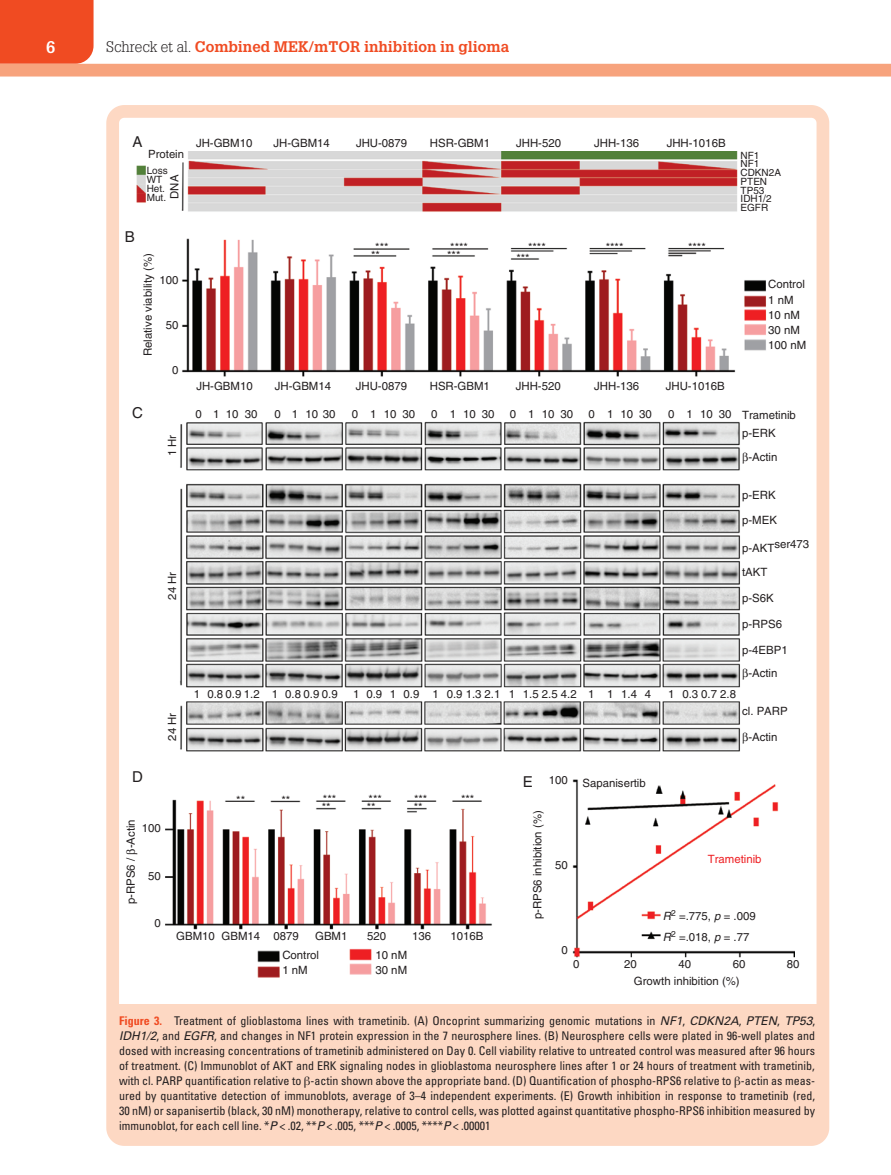
<style>
.page{position:relative;width:891px;height:1175px;background:#fff}
.page>*{position:absolute;margin:0;border:0;box-sizing:border-box;transform-origin:0 0}
.t1{font:700 16.5px "Glypha LT Std";color:#fff}
.t2{font:700 15px "Glypha LT Std";color:#f04b22}
.t3{font:15px "Helvetica";color:#231f20}
.t4{font:condensed 12px/15px "Univers LT Std";color:#231f20;text-align:justify}
.t5{font:11.4px/15px "Helvetica";color:#231f20}
.t6{font:11.4px "Helvetica";color:#ee1f23}
.t7{font:10.05px/8.7px "Helvetica";color:#231f20}
.s1{font-weight:300;color:#231f20}
.s2{font-style:italic}
.s3{font-weight:700;color:#f04b22}
.s4{font-style:italic;font-stretch:normal}
.s5{font-family:"Gandhari Unicode";font-stretch:normal}
</style>
<div class="page">
<div style="left:0;top:0;width:94px;height:64px;background:#f04b22"></div>
<div style="left:0;top:64px;width:891px;height:12px;background:#f7a37d"></div>
<div style="left:110px;top:1004px;width:716px;height:133px;background:#fdd8c3"></div>
<img style="left:136px;top:151px;width:658px;height:826px">
<div style="left:106px;top:105px;width:723px;height:1040px;border:13px solid #fdd8c3;border-radius:12px"></div>
<svg style="left:743px;top:453px;width:5px;height:11px"></svg>
<svg style="left:743px;top:668px;width:5px;height:12px"></svg>
<svg style="left:743px;top:732px;width:5px;height:11px"></svg>
<h1 class="t1" style="left:46px;top:37px;width:11px">6</h1>
<p class="t2" style="left:106px;top:37px;width:405px"><span class="s1">Schreck et al.</span> Combined MEK/mTOR inhibition in glioma</p>
<p class="t3" style="left:132px;top:133px;width:12px">A</p>
<p class="t5" style="left:148px;top:146px;width:37px">Protein</p>
<p class="t7" style="left:147px;top:161px;width:23px;line-height:18.1px">Loss<br>Het.</p>
<p class="t7" style="left:147px;top:193px;width:21px">Mut.</p>
<p class="t5" style="left:167px;top:199px;width:26px;rotate:-90deg">DNA</p>
<p class="t7" style="left:147px;top:175px;width:17px">WT</p>
<p class="t3" style="left:125px;top:228px;width:12px">B</p>
<p class="t5" style="left:140px;top:356px;width:104px;rotate:-90deg">Relative viability (%)</p>
<p class="t5" style="left:160px;top:272px;width:21px">100</p>
<p class="t5" style="left:166px;top:317px;width:14px">50</p>
<p class="t5" style="left:172px;top:363px;width:8px">0</p>
<p class="t3" style="left:132px;top:404px;width:12px">C</p>
<p class="t5" style="left:165px;top:456px;width:23px;rotate:-90deg">1 Hr</p>
<p class="t5" style="left:165px;top:599px;width:29px;rotate:-90deg">24 Hr</p>
<p class="t5" style="left:165px;top:740px;width:29px;rotate:-90deg">24 Hr</p>
<p class="t5" style="left:196px;top:135px;width:58px">JH-GBM10</p>
<p class="t5" style="left:274px;top:135px;width:58px">JH-GBM14</p>
<p class="t5" style="left:356px;top:135px;width:53px">JHU-0879</p>
<p class="t5" style="left:430px;top:135px;width:62px">HSR-GBM1</p>
<p class="t5" style="left:516px;top:135px;width:46px">JHH-520</p>
<p class="t5" style="left:594px;top:135px;width:46px">JHH-136</p>
<p class="t5" style="left:667px;top:135px;width:60px">JHH-1016B</p>
<p class="t5" style="left:375px;top:240px;width:15px">***</p>
<p class="t5" style="left:371px;top:247px;width:10px">**</p>
<p class="t5" style="left:450px;top:240px;width:19px">****</p>
<p class="t5" style="left:516px;top:242px;width:31px;line-height:10.5px;text-indent:12px">**** ***</p>
<p class="t5" style="left:447px;top:248px;width:15px">***</p>
<p class="t5" style="left:606px;top:239px;width:19px">****</p>
<p class="t5" style="left:688px;top:239px;width:19px">****</p>
<p class="t7" style="left:741px;top:151px;width:42px">NF1<br>NF1<br>CDKN2A<br>PTEN<br>TP53<br>IDH1/2<br>EGFR</p>
<p class="t5" style="left:768px;top:277px;width:38px">Control<br>1 nM</p>
<p class="t5" style="left:768px;top:307px;width:40px">10 nM<br>30 nM<br>100 nM</p>
<p class="t5" style="left:196px;top:378px;width:58px">JH-GBM10</p>
<p class="t5" style="left:275px;top:378px;width:58px">JH-GBM14</p>
<p class="t5" style="left:356px;top:378px;width:53px">JHU-0879</p>
<p class="t5" style="left:430px;top:378px;width:62px">HSR-GBM1</p>
<p class="t5" style="left:516px;top:378px;width:46px">JHH-520</p>
<p class="t5" style="left:594px;top:378px;width:46px">JHH-136</p>
<p class="t5" style="left:666px;top:378px;width:60px">JHU-1016B</p>
<p class="t5" style="left:196px;top:406px;width:44px">0 110</p>
<p class="t5" style="left:275px;top:406px;width:62px">0 1 1030</p>
<p class="t5" style="left:352px;top:406px;width:65px">0 11030</p>
<p class="t5" style="left:431px;top:406px;width:65px">0 11030</p>
<p class="t5" style="left:510px;top:406px;width:65px">0 11030</p>
<p class="t5" style="left:589px;top:406px;width:65px">0 11030</p>
<p class="t5" style="left:668px;top:406px;width:65px">0 11030</p>
<p class="t5" style="left:245px;top:406px;width:14px">30</p>
<p class="t5" style="left:742px;top:406px;width:55px;line-height:17.5px">Trametinib p-ERK</p>
<p class="t5" style="left:748px;top:450px;width:31px">-Actin</p>
<p class="t5" style="left:742px;top:487px;width:35px">p-ERK</p>
<p class="t5" style="left:742px;top:512px;width:36px">p-MEK</p>
<p class="t5" style="left:742px;top:536px;width:69px">p-AKTser473</p>
<p class="t5" style="left:742px;top:564px;width:27px">tAKT</p>
<p class="t5" style="left:742px;top:590px;width:33px">p-S6K</p>
<p class="t5" style="left:742px;top:616px;width:41px">p-RPS6</p>
<p class="t5" style="left:742px;top:642px;width:47px">p-4EBP1</p>
<p class="t5" style="left:748px;top:666px;width:31px">-Actin</p>
<p class="t5" style="left:742px;top:703px;width:47px">cl. PARP</p>
<p class="t5" style="left:748px;top:729px;width:31px">-Actin</p>
<p class="t5" style="left:194px;top:686px;width:86px">1 0.8 0.9 1.2 1</p>
<p class="t5" style="left:353px;top:686px;width:8px">1</p>
<p class="t5" style="left:285px;top:686px;width:54px">0.8 0.9 0.9</p>
<p class="t5" style="left:366px;top:686px;width:17px">0.9</p>
<p class="t5" style="left:404px;top:686px;width:8px">0</p>
<p class="t5" style="left:390px;top:686px;width:263px">1 .9 1 0.9 1.3 2.1 1 1.5 2.5 4.2 1 1 1.4 4</p>
<p class="t5" style="left:668px;top:686px;width:70px">1 0.3 0.7 2.8</p>
<p class="t3" style="left:132px;top:768px;width:12px">D</p>
<p class="t3" style="left:523px;top:773px;width:12px">E</p>
<p class="t5" style="left:236px;top:792px;width:10px">**</p>
<p class="t5" style="left:281px;top:792px;width:10px">**</p>
<p class="t5" style="left:323px;top:791px;width:15px">***</p>
<p class="t5" style="left:369px;top:791px;width:15px">***</p>
<p class="t5" style="left:414px;top:791px;width:15px">***</p>
<p class="t5" style="left:461px;top:791px;width:15px">***</p>
<p class="t5" style="left:322px;top:799px;width:10px">**</p>
<p class="t5" style="left:367px;top:799px;width:10px">**</p>
<p class="t5" style="left:414px;top:799px;width:10px">**</p>
<p class="t5" style="left:549px;top:772px;width:21px">100</p>
<p class="t5" style="left:582px;top:775px;width:65px">Sapanisertib</p>
<p class="t5" style="left:123px;top:904px;width:86px;rotate:-90deg">p-RPS6 / -Actin</p>
<p class="t5" style="left:142px;top:820px;width:21px">100</p>
<p class="t5" style="left:148px;top:868px;width:14px">50</p>
<p class="t5" style="left:154px;top:915px;width:8px">0</p>
<p class="t5" style="left:282px;top:926px;width:38px;line-height:18.8px;text-indent:-106px">GBM10 GBM14 0879<br>Control</p>
<p class="t5" style="left:282px;top:962px;width:27px">1 nM</p>
<p class="t5" style="left:315px;top:928px;width:34px">GBM1</p>
<p class="t5" style="left:367px;top:928px;width:21px">520</p>
<p class="t5" style="left:412px;top:928px;width:21px">136</p>
<p class="t5" style="left:451px;top:928px;width:34px">1016B</p>
<p class="t5" style="left:375px;top:947px;width:33px;line-height:15.5px">10 nM<br>30 nM</p>
<p class="t5" style="left:530px;top:919px;width:110px;rotate:-90deg">p-RPS6 inhibition (%)</p>
<p class="t5" style="left:555px;top:857px;width:14px">50</p>
<p class="t5" style="left:561px;top:942px;width:8px">0</p>
<p class="t6" style="left:708px;top:852px;width:55px">Trametinib</p>
<p class="t5" style="left:663px;top:905px;width:94px;line-height:20.9px"><span class="s2">R</span><sup>2</sup> =.775, <span class="s2">p</span> = .009<br><span class="s2">R</span><sup>2</sup> =.018, <span class="s2">p</span> = .77</p>
<p class="t5" style="left:733px;top:956px;width:14px">60</p>
<p class="t5" style="left:787px;top:956px;width:14px">80</p>
<p class="t5" style="left:573px;top:956px;width:8px">0</p>
<p class="t5" style="left:624px;top:956px;width:14px">20</p>
<p class="t5" style="left:634px;top:955px;width:107px;line-height:17.2px;text-align:center">40<br>Growth inhibition (%)</p>
<p class="t4" style="left:119px;top:1013px;width:698px"><span class="s3">Figure 3.</span> Treatment of glioblastoma lines with trametinib. (A) Oncoprint summarizing genomic mutations in <span class="s4">NF1</span>, <span class="s4">CDKN2A</span>, <span class="s4">PTEN</span>, <span class="s4">TP53</span>, <span class="s4">IDH1/2</span>, and <span class="s4">EGFR</span>, and changes in NF1 protein expression in the 7 neurosphere lines. (B) Neurosphere cells were plated in 96-well plates and dosed with increasing concentrations of trametinib administered on Day 0. Cell viability relative to untreated control was measured after 96 hours of treatment. (C) Immunoblot of AKT and ERK signaling nodes in glioblastoma neurosphere lines after 1 or 24 hours of treatment with trametinib, with cl. PARP quantification relative to <span class="s5">β</span>-actin shown above the appropriate band. (D) Quantification of phospho-RPS6 relative to <span class="s5">β</span>-actin as meas&shy;ured by quantitative detection of immunoblots, average of 3–4 independent experiments. (E) Growth inhibition in response to trametinib (red, 30 nM) or sapanisertib (black, 30 nM) monotherapy, relative to control cells, was plotted against quantitative phospho-RPS6 inhibition measured by immunoblot, for each cell line. *<span class="s4">P</span> &lt; .02, **<span class="s4">P</span> &lt; .005, ***<span class="s4">P</span> &lt; .0005, ****<span class="s4">P</span> &lt; .00001</p>
</div>
